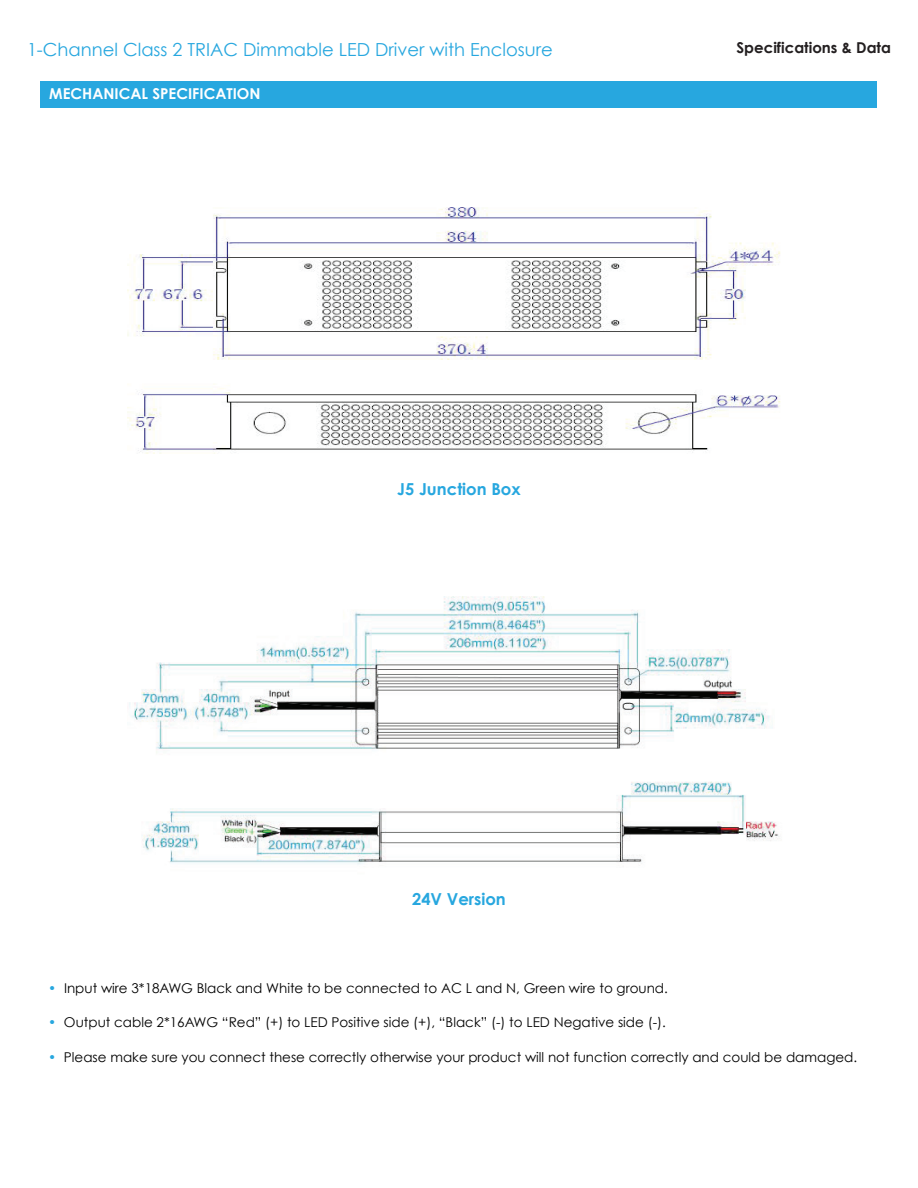
<style>
.page{position:relative;width:918px;height:1188px;background:#fff}
.page>*{position:absolute;margin:0;border:0;box-sizing:border-box;transform-origin:0 0}
.t1{font:18px "Century Gothic";color:#27a7df}
.t2{font:700 16.5px "Century Gothic";color:#27a7df}
.t3{font:700 15px "Century Gothic";color:#fff}
.t4{font:700 15px "Century Gothic";color:#231f20}
.t5{font:13.5px "Century Gothic";color:#000001}
.s1{color:#27a7df}
</style>
<div class="page">
<div style="left:40px;top:81px;width:838px;height:27px;background:#27a7df"></div>
<img style="left:128px;top:207px;width:653px;height:247px">
<img style="left:129px;top:596px;width:650px;height:268px">
<h1 class="t1" style="left:27px;top:37px;width:527px">1-Channel Class 2 TRIAC Dimmable LED Driver with Enclosure</h1>
<p class="t4" style="left:736px;top:36px;width:156px">Specifications &amp; Data</p>
<p class="t3" style="left:49px;top:82px;width:213px">MECHANICAL SPECIFICATION</p>
<p class="t2" style="left:397px;top:476px;width:125px">J5 Junction Box</p>
<p class="t2" style="left:412px;top:887px;width:95px">24V Version</p>
<p class="t5" style="left:48px;top:978px;width:621px"><span class="s1">•</span> Input wire 3*18AWG Black and White to be connected to AC L and N, Green wire to ground.</p>
<p class="t5" style="left:48px;top:1013px;width:619px"><span class="s1">•</span> Output cable 2*16AWG “Red” (+) to LED Positive side (+), “Black” (-) to LED Negative side (-).</p>
<p class="t5" style="left:48px;top:1047px;width:810px"><span class="s1">•</span> Please make sure you connect these correctly otherwise your product will not function correctly and could be damaged.</p>
</div>
